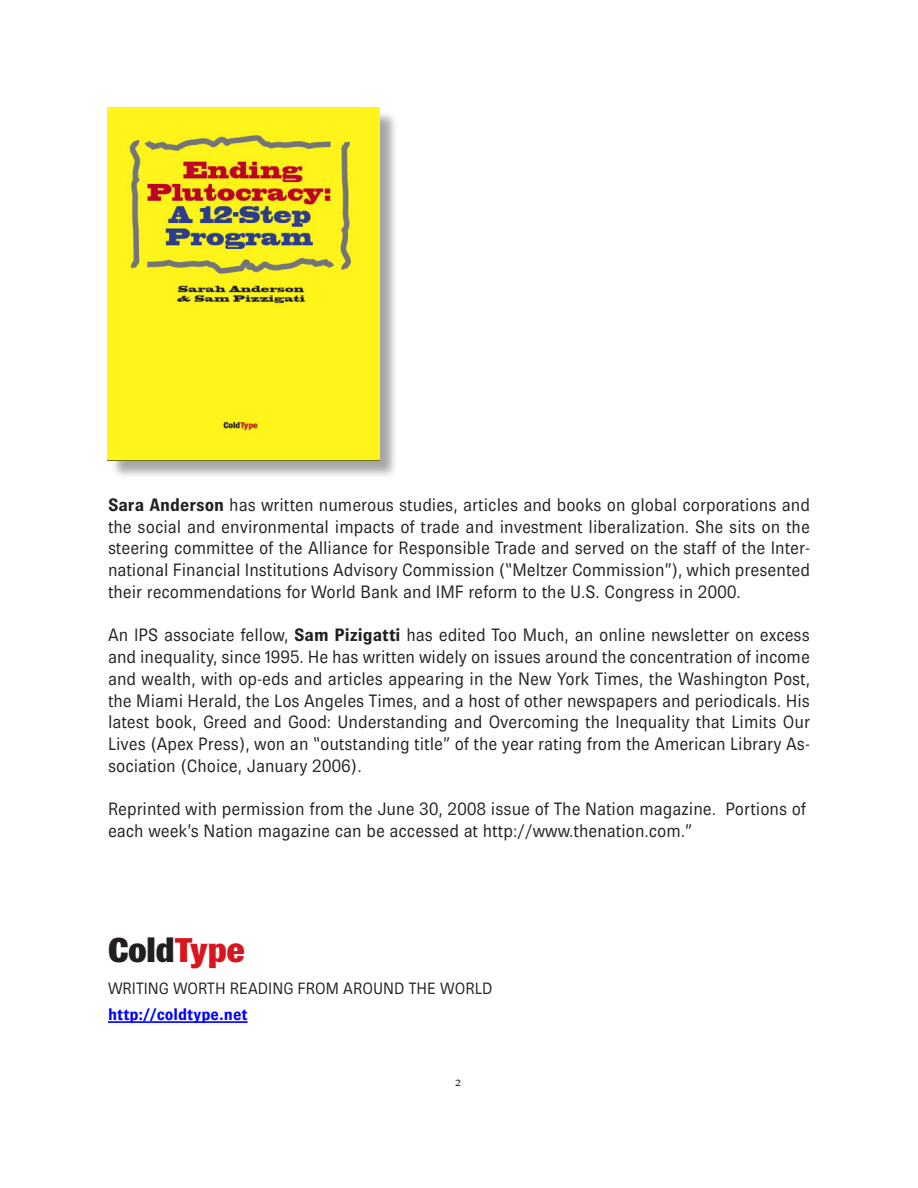
<style>
.page{position:relative;width:918px;height:1188px;background:#fff}
.page>*{position:absolute;margin:0;border:0;box-sizing:border-box;transform-origin:0 0}
.t1{font:800 34.5px "Brown";color:#231f20}
.Text{font:300 18px/21.8px "Brown";color:#231f20;text-align:justify}
.t2{font:300 16.5px "Brown";color:#231f20}
.t3{font:700 16.5px "Brown";color:#00f}
.t4{font:12px "Goodchild Pro";color:#231f20}
.s1{font-weight:700}
.s2{color:#d7171f}
</style>
<div class="page">
<div style="left:110px;top:110px;width:309px;height:391px;background:#231f20;opacity:.4"></div>
<img style="left:108px;top:108px;width:271px;height:352px">
<hr style="left:108px;top:1021px;width:140px;height:2px;background:#00f">
<p class="Text" style="left:108px;top:494px;width:704px"><span class="s1">Sara Anderson</span> has written numerous studies, articles and books on global corporations and the social and environmental impacts of trade and investment liberalization. She sits on the steering committee of the Alliance for Responsible Trade and served on the staff of the Inter&shy;national Financial Institutions Advisory Commission (“Meltzer Commission”), which presented their recommendations for World Bank and IMF reform to the U.S. Congress in 2000.</p>
<p class="Text" style="left:108px;top:624px;width:704px">An IPS associate fellow, <span class="s1">Sam Pizigatti</span> has edited Too Much, an online newsletter on excess and inequality, since 1995. He has written widely on issues around the concentration of income and wealth, with op-eds and articles appearing in the New York Times, the Washington Post, the Miami Herald, the Los Angeles Times, and a host of other newspapers and periodicals. His latest book, Greed and Good: Understanding and Overcoming the Inequality that Limits Our Lives (Apex Press), won an “outstanding title” of the year rating from the American Library As&shy;sociation (Choice, January 2006).</p>
<p class="Text" style="left:108px;top:798px;width:700px">Reprinted with permission from the June 30, 2008 issue of The Nation magazine. Portions of each week’s Nation magazine can be accessed at http://www.thenation.com.”</p>
<p class="t1" style="left:108px;top:931px;width:138px">Cold<span class="s2">Type</span></p>
<p class="t2" style="left:108px;top:979px;width:386px">WRITING WORTH READING FROM AROUND THE WORLD</p>
<p class="t3" style="left:108px;top:1005px;width:141px">http://coldtype.net</p>
<p class="t4" style="left:455px;top:1075px;width:7px">2</p>
</div>
